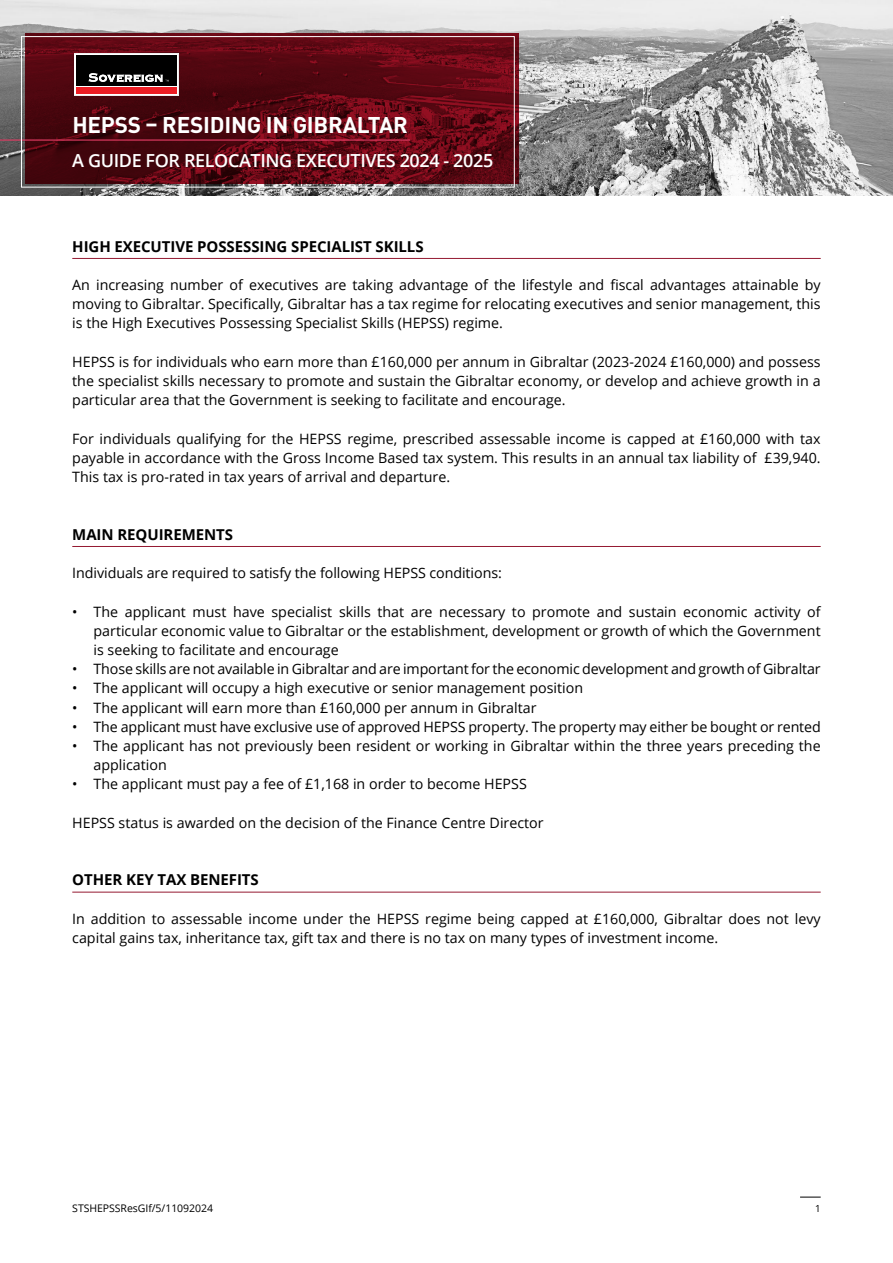
<style>
.page{position:relative;width:893px;height:1263px;background:#fff}
.page>*{position:absolute;margin:0;border:0;box-sizing:border-box;transform-origin:0 0}
.t1{font:700 22.5px "DINOT";letter-spacing:-.01em;color:#fff}
.t2{font:600 18px "Open Sans";letter-spacing:-.02em;color:#fff}
.t3{font:700 15px "Open Sans";letter-spacing:-.005em;color:#000}
.t4{font:14.25px/19.2px "Open Sans";color:#000;text-align:justify}
.t5{font:10.5px "Open Sans";letter-spacing:-.005em;color:#000}
.t6{font:9.75px "Open Sans";color:#000}
</style>
<div class="page">
<svg style="left:800px;top:1197px;width:21px;height:1px"></svg>
<img style="left:0;top:0;width:893px;height:196px">
<svg style="left:25px;top:34px;width:493px;height:150px"></svg>
<hr style="left:72px;top:546px;width:749px;height:1px;background:#941931">
<hr style="left:72px;top:892px;width:749px;height:1px;background:#941931">
<hr style="left:72px;top:258px;width:749px;height:1px;background:#941931">
<svg style="left:74px;top:53px;width:104px;height:43px"></svg>
<hr style="left:0;top:139px;width:410px;height:2px;background:#e53d65">
<div style="left:21px;top:36px;width:493px;height:151px;border:1px solid #fff"></div>
<h1 class="t1" style="left:72px;top:110px;width:337px">HEPSS – RESIDING IN GIBRALTAR</h1>
<p class="t2" style="left:72px;top:148px;width:422px">A GUIDE FOR RELOCATING EXECUTIVES 2024 - 2025</p>
<p class="t3" style="left:72px;top:236px;width:353px">HIGH EXECUTIVE POSSESSING SPECIALIST SKILLS</p>
<p class="t4" style="left:72px;top:275px;width:750px">An increasing number of executives are taking advantage of the lifestyle and fiscal advantages attainable by moving to Gibraltar. Specifically, Gibraltar has a tax regime for relocating executives and senior management, this is the High Executives Possessing Specialist Skills (HEPSS) regime.</p>
<p class="t4" style="left:72px;top:352px;width:750px">HEPSS is for individuals who earn more than £160,000 per annum in Gibraltar (2023-2024 £160,000) and possess the specialist skills necessary to promote and sustain the Gibraltar economy, or develop and achieve growth in a particular area that the Government is seeking to facilitate and encourage.</p>
<p class="t4" style="left:72px;top:429px;width:750px">For individuals qualifying for the HEPSS regime, prescribed assessable income is capped at £160,000 with tax payable in accordance with the Gross Income Based tax system. This results in an annual tax liability of £39,940.<br>This tax is pro-rated in tax years of arrival and departure.</p>
<p class="t3" style="left:72px;top:524px;width:162px">MAIN REQUIREMENTS</p>
<p class="t4" style="left:72px;top:563px;width:431px">Individuals are required to satisfy the following HEPSS conditions:</p>
<p class="t4" style="left:94px;top:601px;width:729px;text-indent:-21px">• The applicant must have specialist skills that are necessary to promote and sustain economic activity of particular economic value to Gibraltar or the establishment, development or growth of which the Government is seeking to facilitate and encourage</p>
<p class="t4" style="left:72px;top:659px;width:750px">• Those skills are not available in Gibraltar and are important for the economic development and growth of Gibraltar</p>
<p class="t4" style="left:72px;top:678px;width:512px">• The applicant will occupy a high executive or senior management position</p>
<p class="t4" style="left:72px;top:697px;width:466px">• The applicant will earn more than £160,000 per annum in Gibraltar</p>
<p class="t4" style="left:72px;top:716px;width:750px">• The applicant must have exclusive use of approved HEPSS property. The property may either be bought or rented</p>
<p class="t4" style="left:94px;top:736px;width:729px;text-indent:-21px">• The applicant has not previously been resident or working in Gibraltar within the three years preceding the application</p>
<p class="t4" style="left:72px;top:774px;width:456px">• The applicant must pay a fee of £1,168 in order to become HEPSS</p>
<p class="t4" style="left:72px;top:812px;width:473px">HEPSS status is awarded on the decision of the Finance Centre Director</p>
<p class="t3" style="left:72px;top:869px;width:188px">OTHER KEY TAX BENEFITS</p>
<p class="t4" style="left:72px;top:908px;width:750px">In addition to assessable income under the HEPSS regime being capped at £160,000, Gibraltar does not levy capital gains tax, inheritance tax, gift tax and there is no tax on many types of investment income.</p>
<p class="t5" style="left:72px;top:1201px;width:142px">STSHEPSSResGIf/5/11092024</p>
<p class="t6" style="left:815px;top:1201px;width:7px">1</p>
</div>
